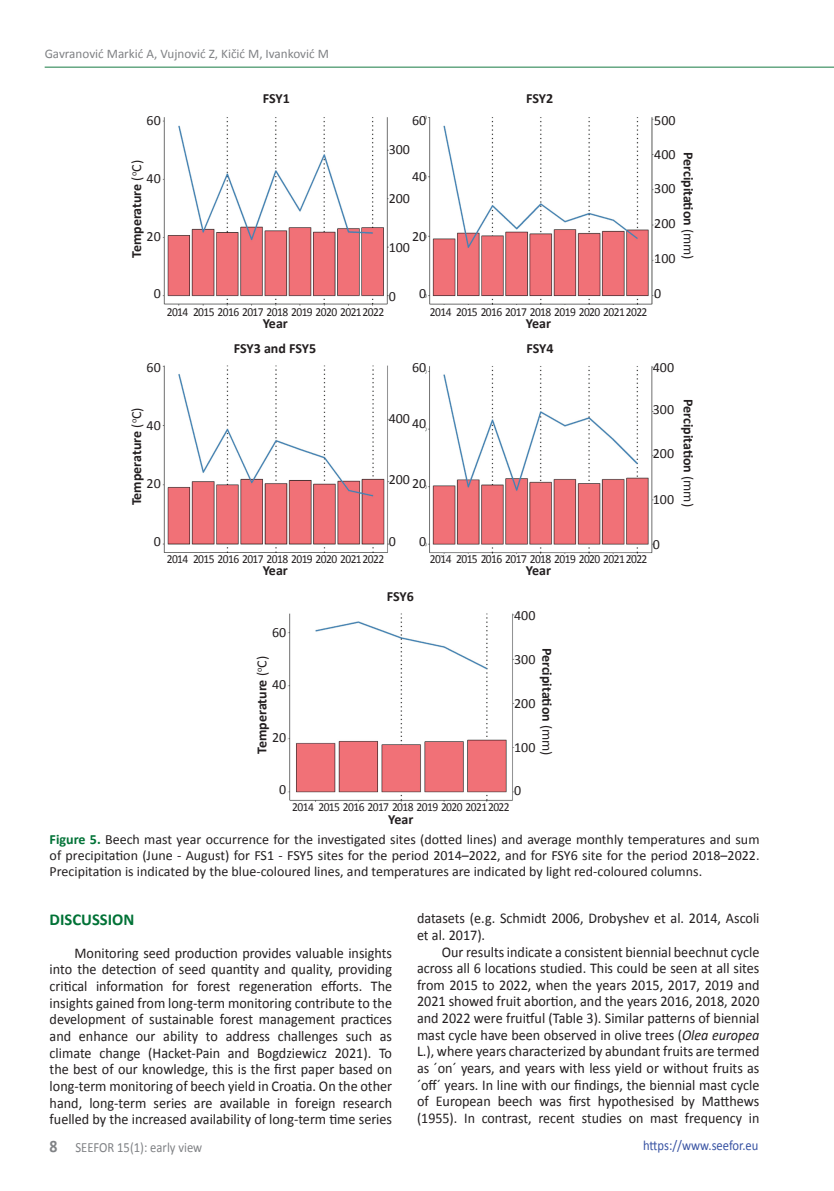
<style>
.page{position:relative;width:834px;height:1191px;background:#fff}
.page>*{position:absolute;margin:0;border:0;box-sizing:border-box;transform-origin:0 0}
.t1{font:700 16.62px "Calibri";color:#007236}
.t2{font:14.88px/16.6px "Calibri";color:#231f20;text-align:justify;scale:.95 1}
.t3{font:14px/15.8px "Calibri";color:#231f20;text-align:justify}
.t4{font:700 14px "Calibri";color:#231f20}
.t5{font:14px "Calibri";color:#808285;scale:.9 1}
.t6{font:14px "Calibri";color:#3853a3;scale:.9 1}
.t7{font:13.12px "Calibri";color:#808285}
.t8{font:12.25px "Calibri";letter-spacing:-.05em;color:#231f20;scale:.94 1}
.s1{font-weight:400}
.s2{font-weight:700;color:#007236}
.s3{font-weight:700;font-size:17.5px}
.s4{font-style:italic}
</style>
<div class="page">
<hr style="left:45px;top:67px;width:788px;height:1px;background:#4f9b70">
<img style="left:426px;top:366px;width:228px;height:188px">
<img style="left:425px;top:115px;width:230px;height:190px">
<img style="left:163px;top:117px;width:226px;height:189px">
<img style="left:163px;top:365px;width:226px;height:188px">
<img style="left:288px;top:613px;width:226px;height:189px">
<p class="t7" style="left:45px;top:45px;width:286px">Gavranović Markić A, Vujnović Z, Kičić M, Ivanković M</p>
<p class="t4" style="left:263px;top:89px;width:28px">FSY1</p>
<p class="t4" style="left:526px;top:89px;width:28px">FSY2</p>
<p class="t3" style="left:147px;top:113px;width:16px">60</p>
<p class="t4" style="left:127px;top:258px;width:99px;rotate:-90deg">Temperature <span class="s1">(</span><sup>o</sup><span class="s1">C)</span></p>
<p class="t3" style="left:147px;top:170px;width:16px">40</p>
<p class="t3" style="left:147px;top:228px;width:16px">20</p>
<p class="t3" style="left:154px;top:286px;width:9px">0</p>
<p class="t3" style="left:412px;top:113px;width:16px">60</p>
<p class="t3" style="left:388px;top:141px;width:23px">300</p>
<p class="t3" style="left:388px;top:190px;width:23px">200</p>
<p class="t3" style="left:388px;top:239px;width:23px">100</p>
<p class="t3" style="left:388px;top:288px;width:9px">0</p>
<p class="t3" style="left:412px;top:169px;width:16px">40</p>
<p class="t3" style="left:412px;top:228px;width:16px">20</p>
<p class="t3" style="left:419px;top:286px;width:9px">0</p>
<p class="t3" style="left:654px;top:113px;width:23px">500</p>
<p class="t3" style="left:654px;top:147px;width:23px">400</p>
<p class="t3" style="left:654px;top:181px;width:23px">300</p>
<p class="t3" style="left:654px;top:216px;width:23px">200</p>
<p class="t3" style="left:654px;top:251px;width:23px">100</p>
<p class="t3" style="left:654px;top:286px;width:9px">0</p>
<p class="t4" style="left:697px;top:152px;width:110px;rotate:90deg">Percipitation <span class="s1">(mm)</span></p>
<p class="t8" style="left:167px;top:304px;width:233px">2014 2015 2016 2017 2018 2019 2020 20212022</p>
<p class="t8" style="left:430px;top:304px;width:233px">2014 2015 2016 2017 2018 2019 2020 20212022</p>
<p class="t4" style="left:263px;top:314px;width:27px">Year</p>
<p class="t4" style="left:526px;top:314px;width:27px">Year</p>
<p class="t4" style="left:234px;top:339px;width:84px">FSY3 and FSY5</p>
<p class="t4" style="left:526px;top:339px;width:28px">FSY4</p>
<p class="t3" style="left:147px;top:360px;width:16px">60</p>
<p class="t4" style="left:127px;top:505px;width:99px;rotate:-90deg">Temperature <span class="s1">(</span><sup>o</sup><span class="s1">C)</span></p>
<p class="t3" style="left:147px;top:417px;width:16px">40</p>
<p class="t3" style="left:147px;top:475px;width:16px">20</p>
<p class="t3" style="left:154px;top:533px;width:9px">0</p>
<p class="t3" style="left:412px;top:360px;width:16px">60</p>
<p class="t3" style="left:388px;top:410px;width:23px">400</p>
<p class="t3" style="left:412px;top:416px;width:16px">40</p>
<p class="t3" style="left:388px;top:472px;width:23px">200</p>
<p class="t3" style="left:412px;top:475px;width:16px">20</p>
<p class="t3" style="left:388px;top:533px;width:9px">0</p>
<p class="t3" style="left:419px;top:533px;width:9px">0</p>
<p class="t3" style="left:652px;top:360px;width:23px">400</p>
<p class="t3" style="left:652px;top:402px;width:23px">300</p>
<p class="t3" style="left:652px;top:445px;width:23px">200</p>
<p class="t3" style="left:652px;top:491px;width:23px">100</p>
<p class="t3" style="left:652px;top:536px;width:9px">0</p>
<p class="t4" style="left:697px;top:399px;width:110px;rotate:90deg">Percipitation <span class="s1">(mm)</span></p>
<p class="t8" style="left:167px;top:551px;width:233px">2014 2015 2016 2017 2018 2019 2020 20212022</p>
<p class="t8" style="left:430px;top:551px;width:233px">2014 2015 2016 2017 2018 2019 2020 20212022</p>
<p class="t4" style="left:263px;top:561px;width:27px">Year</p>
<p class="t4" style="left:526px;top:561px;width:27px">Year</p>
<p class="t3" style="left:272px;top:624px;width:16px">60</p>
<p class="t4" style="left:253px;top:754px;width:99px;rotate:-90deg">Temperature <span class="s1">(</span><sup>o</sup><span class="s1">C)</span></p>
<p class="t3" style="left:272px;top:676px;width:16px">40</p>
<p class="t3" style="left:272px;top:729px;width:16px">20</p>
<p class="t3" style="left:279px;top:781px;width:9px">0</p>
<p class="t4" style="left:387px;top:588px;width:28px">FSY6</p>
<p class="t3" style="left:514px;top:608px;width:23px">400</p>
<p class="t3" style="left:514px;top:651px;width:23px">300</p>
<p class="t3" style="left:514px;top:695px;width:23px">200</p>
<p class="t3" style="left:514px;top:739px;width:23px">100</p>
<p class="t3" style="left:514px;top:783px;width:9px">0</p>
<p class="t4" style="left:556px;top:647px;width:110px;rotate:90deg">Percipitation <span class="s1">(mm)</span></p>
<p class="t8" style="left:292px;top:799px;width:233px">2014 2015 2016 2017 2018 2019 2020 20212022</p>
<p class="t4" style="left:388px;top:810px;width:27px">Year</p>
<p class="t3" style="left:50px;top:832px;width:711px"><span class="s2">Figure 5.</span> Beech mast year occurrence for the investigated sites (dotted lines) and average monthly temperatures and sum of precipitation (June - August) for FS1 - FSY5 sites for the period 2014–2022, and for FSY6 site for the period 2018–2022.<br>Precipitation is indicated by the blue-coloured lines, and temperatures are indicated by light red-coloured columns.</p>
<p class="t1" style="left:50px;top:908px;width:86px">DISCUSSION</p>
<p class="t2" style="left:50px;top:944px;width:362px;text-indent:25px">Monitoring seed production provides valuable insights into the detection of seed quantity and quality, providing critical information for forest regeneration efforts. The insights gained from long-term monitoring contribute to the development of sustainable forest management practices and enhance our ability to address challenges such as climate change (Hacket-Pain and Bogdziewicz 2021). To the best of our knowledge, this is the first paper based on long-term monitoring of beech yield in Croatia. On the other hand, long-term series are available in foreign research fuelled by the increased availability of long-term time series</p>
<p class="t5" style="left:50px;top:1138px;width:171px"><span class="s3">8</span> SEEFOR 15(1): early view</p>
<p class="t2" style="left:417px;top:910px;width:362px">datasets (e.g. Schmidt 2006, Drobyshev et al. 2014, Ascoli et al. 2017).</p>
<p class="t2" style="left:417px;top:943px;width:362px;text-indent:25px">Our results indicate a consistent biennial beechnut cycle across all 6 locations studied. This could be seen at all sites from 2015 to 2022, when the years 2015, 2017, 2019 and 2021 showed fruit abortion, and the years 2016, 2018, 2020 and 2022 were fruitful (Table 3). Similar patterns of biennial mast cycle have been observed in olive trees (<span class="s4">Olea europea </span>L.), where years characterized by abundant fruits are termed as ´on´ years, and years with less yield or without fruits as ´off´ years. In line with our findings, the biennial mast cycle of European beech was first hypothesised by Matthews (1955). In contrast, recent studies on mast frequency in</p>
<p class="t6" style="left:643px;top:1136px;width:130px">https://www.seefor.eu</p>
</div>
